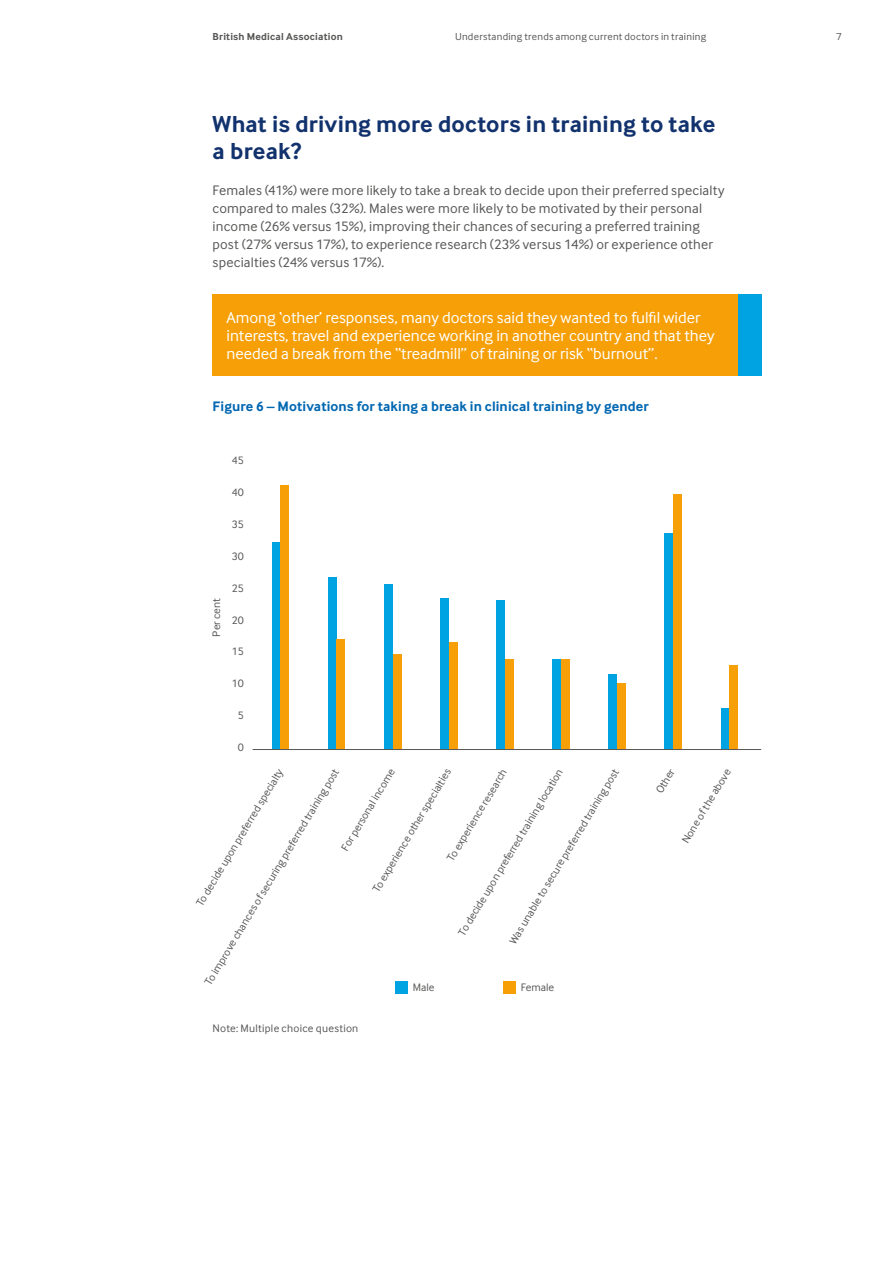
<style>
.page{position:relative;width:893px;height:1263px;background:#fff}
.page>*{position:absolute;margin:0;border:0;box-sizing:border-box;transform-origin:0 0}
.t1{font:700 24px/27px "Inter Face";letter-spacing:.005em;color:#12326e}
.t2{font:16.5px/17.9px "Inter Face";color:#fff}
.t3{font:14.25px/18px "Inter Face";letter-spacing:.01em;color:#575756}
.t4{font:700 14.25px "Inter Face";letter-spacing:.01em;color:#0067b1}
.t5{font:11.25px "Inter Face";letter-spacing:.01em;color:#575756}
.t6{font:10.5px "Inter Face";letter-spacing:.025em;color:#575756}
.t7{font:700 10.5px "Inter Face";letter-spacing:.02em;color:#575756}
</style>
<div class="page">
<div style="left:213px;top:294px;width:525px;height:81px;background:#f69f07"></div>
<div style="left:738px;top:294px;width:23px;height:81px;background:#00a3e1"></div>
<div style="left:272px;top:542px;width:9px;height:207px;background:#00a3e1"></div>
<div style="left:281px;top:485px;width:8px;height:264px;background:#f69f07"></div>
<div style="left:395px;top:981px;width:13px;height:13px;background:#00a3e1"></div>
<div style="left:503px;top:981px;width:13px;height:13px;background:#f69f07"></div>
<div style="left:328px;top:577px;width:9px;height:172px;background:#00a3e1"></div>
<div style="left:337px;top:639px;width:8px;height:110px;background:#f69f07"></div>
<div style="left:384px;top:584px;width:9px;height:165px;background:#00a3e1"></div>
<div style="left:393px;top:654px;width:8px;height:95px;background:#f69f07"></div>
<div style="left:440px;top:598px;width:9px;height:151px;background:#00a3e1"></div>
<div style="left:449px;top:642px;width:8px;height:107px;background:#f69f07"></div>
<div style="left:496px;top:600px;width:9px;height:149px;background:#00a3e1"></div>
<div style="left:505px;top:659px;width:8px;height:90px;background:#f69f07"></div>
<div style="left:552px;top:659px;width:9px;height:90px;background:#00a3e1"></div>
<div style="left:561px;top:659px;width:8px;height:90px;background:#f69f07"></div>
<div style="left:609px;top:675px;width:8px;height:74px;background:#00a3e1"></div>
<div style="left:617px;top:683px;width:9px;height:66px;background:#f69f07"></div>
<div style="left:665px;top:533px;width:8px;height:217px;background:#00a3e1"></div>
<div style="left:673px;top:494px;width:9px;height:256px;background:#f69f07"></div>
<div style="left:721px;top:708px;width:8px;height:41px;background:#00a3e1"></div>
<div style="left:729px;top:665px;width:9px;height:84px;background:#f69f07"></div>
<hr style="left:253px;top:749px;width:508px;height:1px;background:#575756">
<p class="t7" style="left:213px;top:30px;width:132px">British Medical Association</p>
<p class="t6" style="left:455px;top:31px;width:253px">Understanding trends among current doctors in training</p>
<p class="t6" style="left:836px;top:31px;width:7px">7</p>
<h1 class="t1" style="left:213px;top:110px;width:504px">What is driving more doctors in training to take a break?</h1>
<p class="t3" style="left:213px;top:181px;width:513px">Females (41%) were more likely to take a break to decide upon their preferred specialty compared to males (32%). Males were more likely to be motivated by their personal income (26% versus 15%), improving their chances of securing a preferred training post (27% versus 17%), to experience research (23% versus 14%) or experience other specialties (24% versus 17%).</p>
<p class="t2" style="left:226px;top:309px;width:490px">Among ‘other’ responses, many doctors said they wanted to fulfil wider interests, travel and experience working in another country and that they needed a break from the “treadmill” of training or risk “burnout”.</p>
<p class="t4" style="left:213px;top:398px;width:438px">Figure 6 – Motivations for taking a break in clinical training by gender</p>
<p class="t5" style="left:210px;top:637px;width:40px;rotate:-90deg">Per cent</p>
<p class="t5" style="left:232px;top:454px;width:14px">45</p>
<p class="t5" style="left:232px;top:486px;width:14px">40</p>
<p class="t5" style="left:232px;top:518px;width:14px">35</p>
<p class="t5" style="left:232px;top:550px;width:14px">30</p>
<p class="t5" style="left:232px;top:582px;width:14px">25</p>
<p class="t5" style="left:232px;top:613px;width:14px">20</p>
<p class="t5" style="left:232px;top:645px;width:14px">15</p>
<p class="t5" style="left:232px;top:677px;width:14px">10</p>
<p class="t5" style="left:238px;top:709px;width:8px">5</p>
<p class="t5" style="left:238px;top:741px;width:8px">0</p>
<p class="t5" style="left:202px;top:981px;width:252px;rotate:-59deg">To improve chances of securing preferred training post</p>
<p class="t5" style="left:339px;top:847px;width:95px;rotate:-59deg">For personal income</p>
<p class="t5" style="left:507px;top:939px;width:203px;rotate:-59deg">Was unable to secure preferred training post</p>
<p class="t5" style="left:653px;top:789px;width:28px;rotate:-59deg">Other</p>
<p class="t5" style="left:679px;top:839px;width:86px;rotate:-59deg">None of the above</p>
<p class="t5" style="left:444px;top:857px;width:107px;rotate:-59deg">To experience research</p>
<p class="t5" style="left:193px;top:902px;width:160px;rotate:-59deg">To decide upon preferred specialty</p>
<p class="t5" style="left:370px;top:888px;width:143px;rotate:-59deg">To experience other specialties</p>
<p class="t5" style="left:455px;top:931px;width:194px;rotate:-59deg">To decide upon preferred training location</p>
<p class="t5" style="left:413px;top:981px;width:23px">Male</p>
<p class="t5" style="left:521px;top:981px;width:35px">Female</p>
<p class="t5" style="left:213px;top:1022px;width:147px">Note: Multiple choice question</p>
</div>
